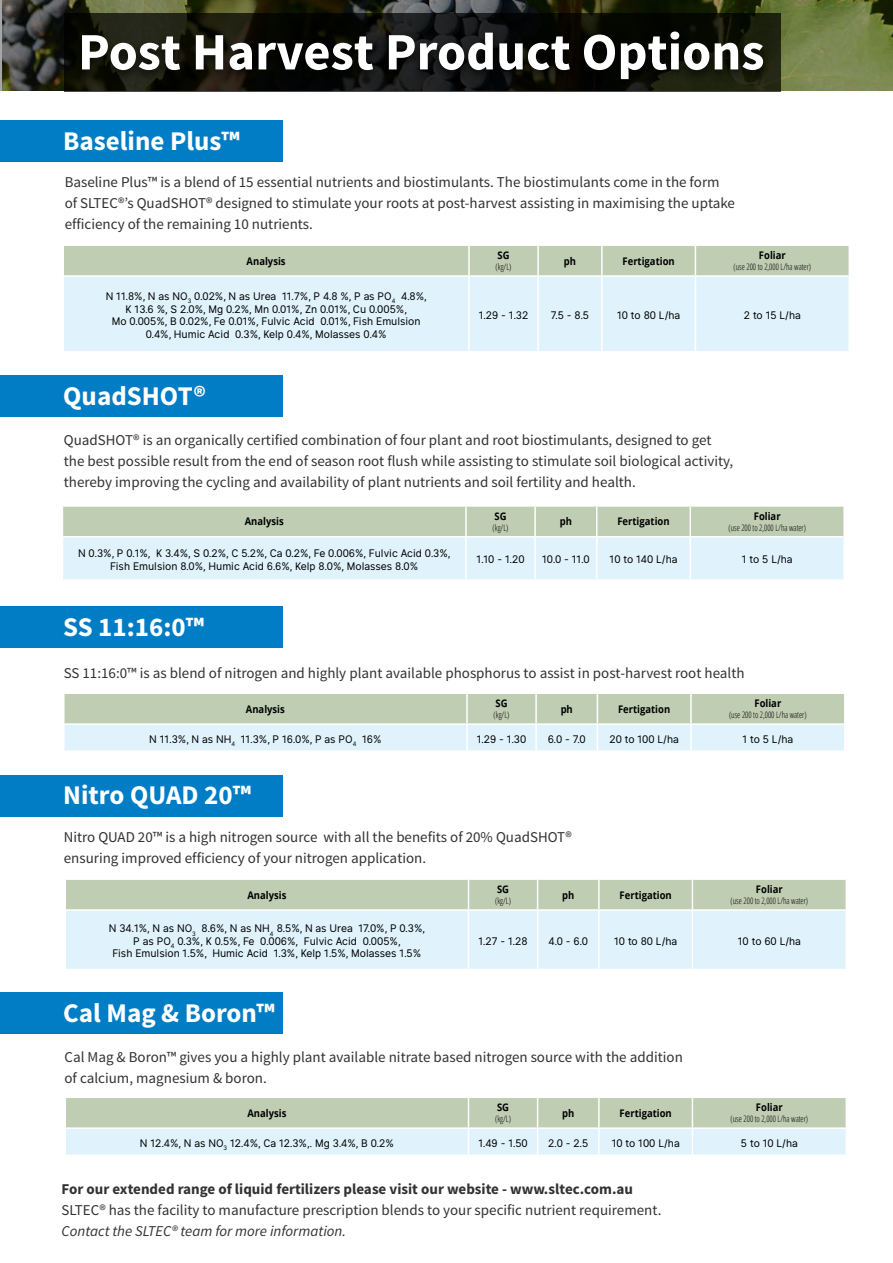
<style>
.page{position:relative;width:893px;height:1263px;background:#fff}
.page>*{position:absolute;margin:0;border:0;box-sizing:border-box;transform-origin:0 0}
.t1{font:700 52.5px "Source Sans Pro";color:#fff}
.t2{font:700 27px "Source Sans Pro";color:#fff}
.t3{font:15px/21px "Source Sans Pro";color:#333132}
.t4{font:700 15px "Source Sans Pro";color:#333132}
.t5{font:italic 15px "Source Sans Pro";color:#333132}
.t6{font:10.5px/12.6px "Interface";color:#000;text-align:center}
.t7{font:700 10.5px "Open Sans";color:#000;scale:.9 1}
.t8{font:300 condensed 9px "Open Sans";color:#000;scale:.9 1}
</style>
<div class="page">
<svg style="left:1px;top:0;width:892px;height:90px;background:#515836"></svg>
<svg style="left:64px;top:13px;width:716px;height:78px;background:#10120a"></svg>
<img style="left:0;top:0;width:1px;height:321px">
<div style="left:64px;top:277px;width:784px;height:74px;background:#e0f3fc"></div>
<div style="left:64px;top:245px;width:785px;height:31px;background:#bfcdb2"></div>
<hr style="left:469px;top:244px;width:69px;height:2px;background:#fff">
<hr style="left:468px;top:246px;width:2px;height:29px;background:#fff">
<hr style="left:538px;top:244px;width:64px;height:2px;background:#fff">
<hr style="left:537px;top:246px;width:2px;height:29px;background:#fff">
<hr style="left:695px;top:277px;width:1px;height:74px;background:#fff">
<hr style="left:63px;top:275px;width:406px;height:2px;background:#fff">
<hr style="left:469px;top:275px;width:69px;height:2px;background:#fff">
<hr style="left:468px;top:277px;width:2px;height:74px;background:#fff">
<hr style="left:538px;top:275px;width:64px;height:2px;background:#fff">
<hr style="left:537px;top:277px;width:2px;height:74px;background:#fff">
<hr style="left:601px;top:277px;width:2px;height:74px;background:#fff">
<svg style="left:63px;top:506px;width:781px;height:73px;background:#d3e3de"></svg>
<hr style="left:466px;top:505px;width:69px;height:2px;background:#fff">
<hr style="left:465px;top:507px;width:2px;height:29px;background:#fff">
<hr style="left:535px;top:505px;width:62px;height:2px;background:#fff">
<hr style="left:534px;top:507px;width:2px;height:29px;background:#fff">
<hr style="left:690px;top:537px;width:1px;height:42px;background:#fff">
<hr style="left:843px;top:537px;width:2px;height:42px;background:#fff">
<hr style="left:62px;top:536px;width:404px;height:1px;background:#fff">
<hr style="left:466px;top:536px;width:69px;height:1px;background:#fff">
<hr style="left:535px;top:536px;width:62px;height:1px;background:#fff">
<hr style="left:465px;top:537px;width:2px;height:42px;background:#fff">
<hr style="left:534px;top:537px;width:2px;height:42px;background:#fff">
<hr style="left:596px;top:537px;width:1px;height:42px;background:#fff">
<svg style="left:64px;top:693px;width:780px;height:58px;background:#d0dfd5"></svg>
<hr style="left:63px;top:723px;width:404px;height:2px;background:#fff">
<hr style="left:467px;top:723px;width:69px;height:2px;background:#fff">
<hr style="left:536px;top:723px;width:61px;height:2px;background:#fff">
<hr style="left:63px;top:750px;width:404px;height:2px;background:#fff">
<hr style="left:467px;top:750px;width:69px;height:2px;background:#fff">
<hr style="left:536px;top:750px;width:62px;height:2px;background:#fff">
<div style="left:66px;top:911px;width:780px;height:58px;background:#e0f3fc"></div>
<div style="left:66px;top:879px;width:780px;height:31px;background:#bfcdb2"></div>
<hr style="left:692px;top:911px;width:1px;height:58px;background:#fff">
<hr style="left:65px;top:909px;width:403px;height:2px;background:#fff">
<hr style="left:468px;top:909px;width:70px;height:2px;background:#fff">
<hr style="left:538px;top:909px;width:61px;height:2px;background:#fff">
<hr style="left:598px;top:911px;width:2px;height:58px;background:#fff">
<hr style="left:468px;top:911px;width:1px;height:58px;background:#fff">
<hr style="left:537px;top:911px;width:1px;height:58px;background:#fff">
<svg style="left:65px;top:1097px;width:781px;height:58px;background:#d1e0d7"></svg>
<hr style="left:598px;top:1129px;width:2px;height:25px;background:#fff">
<hr style="left:65px;top:1154px;width:403px;height:2px;background:#fff">
<hr style="left:468px;top:1154px;width:70px;height:2px;background:#fff">
<hr style="left:538px;top:1154px;width:62px;height:2px;background:#fff">
<div style="left:0;top:120px;width:283px;height:41px;background:#007dc5"></div>
<div style="left:0;top:375px;width:283px;height:41px;background:#007dc5"></div>
<div style="left:0;top:607px;width:283px;height:41px;background:#007dc5"></div>
<div style="left:0;top:775px;width:283px;height:41px;background:#007dc5"></div>
<div style="left:0;top:993px;width:283px;height:41px;background:#007dc5"></div>
<div style="left:73px;top:27px;width:698px;height:65px;background:#000;opacity:.75"></div>
<h1 class="t1" style="left:78px;top:18px;width:688px">Post Harvest Product Options</h1>
<h2 class="t2" style="left:63px;top:123px;width:178px">Baseline Plus™</h2>
<p class="t3" style="left:65px;top:172px;width:672px">Baseline Plus™ is a blend of 15 essential nutrients and biostimulants. The biostimulants come in the form of SLTEC®’s QuadSHOT® designed to stimulate your roots at post-harvest assisting in maximising the uptake efficiency of the remaining 10 nutrients.</p>
<p class="t7" style="left:247px;top:253px;width:45px">Analysis</p>
<p class="t7" style="left:759px;top:248px;width:31px">Foliar</p>
<p class="t8" style="left:733px;top:261px;width:88px">(use 200 to 2,000 L/ha water)</p>
<p class="t7" style="left:497px;top:248px;width:15px">SG</p>
<p class="t8" style="left:496px;top:261px;width:19px">(kg/L)</p>
<p class="t7" style="left:564px;top:253px;width:15px">ph</p>
<p class="t7" style="left:623px;top:253px;width:59px">Fertigation</p>
<p class="t6" style="left:106px;top:289px;width:322px">N 11.8%, N as NO<sub>3</sub> 0.02%, N as Urea 11.7%, P 4.8 %, P as PO<sub>4</sub> 4.8%, K 13.6 %, S 2.0%, Mg 0.2%, Mn 0.01%, Zn 0.01%, Cu 0.005%,<br>Mo 0.005%, B 0.02%, Fe 0.01%, Fulvic Acid 0.01%, Fish Emulsion 0.4%, Humic Acid 0.3%, Kelp 0.4%, Molasses 0.4%</p>
<h2 class="t2" style="left:63px;top:378px;width:144px">QuadSHOT®</h2>
<p class="t6" style="left:479px;top:308px;width:51px">1.29 - 1.32</p>
<p class="t6" style="left:551px;top:308px;width:40px">7.5 - 8.5</p>
<p class="t6" style="left:617px;top:308px;width:65px">10 to 80 L/ha</p>
<p class="t6" style="left:744px;top:308px;width:58px">2 to 15 L/ha</p>
<p class="t3" style="left:64px;top:430px;width:671px">QuadSHOT® is an organically certified combination of four plant and root biostimulants, designed to get the best possible result from the end of season root flush while assisting to stimulate soil biological activity, thereby improving the cycling and availability of plant nutrients and soil fertility and health.</p>
<p class="t7" style="left:245px;top:514px;width:45px">Analysis</p>
<p class="t7" style="left:494px;top:509px;width:15px">SG</p>
<p class="t8" style="left:493px;top:521px;width:19px">(kg/L)</p>
<p class="t7" style="left:560px;top:514px;width:15px">ph</p>
<p class="t7" style="left:617px;top:514px;width:59px">Fertigation</p>
<p class="t7" style="left:754px;top:509px;width:31px">Foliar</p>
<p class="t8" style="left:728px;top:521px;width:88px">(use 200 to 2,000 L/ha water)</p>
<p class="t6" style="left:78px;top:547px;width:374px">N 0.3%, P 0.1%, K 3.4%, S 0.2%, C 5.2%, Ca 0.2%, Fe 0.006%, Fulvic Acid 0.3%,<br>Fish Emulsion 8.0%, Humic Acid 6.6%, Kelp 8.0%, Molasses 8.0%</p>
<p class="t6" style="left:476px;top:553px;width:50px">1.10 - 1.20</p>
<p class="t6" style="left:542px;top:553px;width:49px">10.0 - 11.0</p>
<p class="t6" style="left:610px;top:553px;width:69px">10 to 140 L/ha</p>
<p class="t6" style="left:742px;top:553px;width:52px">1 to 5 L/ha</p>
<h2 class="t2" style="left:63px;top:610px;width:142px">SS 11:16:0™</h2>
<p class="t3" style="left:64px;top:663px;width:682px">SS 11:16:0™ is as blend of nitrogen and highly plant available phosphorus to assist in post-harvest root health</p>
<p class="t7" style="left:246px;top:701px;width:45px">Analysis</p>
<p class="t7" style="left:495px;top:696px;width:15px">SG</p>
<p class="t8" style="left:494px;top:709px;width:19px">(kg/L)</p>
<p class="t7" style="left:561px;top:701px;width:15px">ph</p>
<p class="t7" style="left:618px;top:701px;width:59px">Fertigation</p>
<p class="t7" style="left:754px;top:696px;width:31px">Foliar</p>
<p class="t8" style="left:729px;top:709px;width:88px">(use 200 to 2,000 L/ha water)</p>
<p class="t6" style="left:149px;top:732px;width:234px">N 11.3%, N as NH<sub>4</sub> 11.3%, P 16.0%, P as PO<sub>4</sub> 16%</p>
<p class="t6" style="left:477px;top:732px;width:51px">1.29 - 1.30</p>
<p class="t6" style="left:548px;top:732px;width:40px">6.0 - 7.0</p>
<p class="t6" style="left:610px;top:732px;width:71px">20 to 100 L/ha</p>
<p class="t6" style="left:743px;top:732px;width:52px">1 to 5 L/ha</p>
<h2 class="t2" style="left:63px;top:778px;width:189px">Nitro QUAD 20™</h2>
<p class="t3" style="left:64px;top:826px;width:510px">Nitro QUAD 20™ is a high nitrogen source with all the benefits of 20% QuadSHOT® ensuring improved efficiency of your nitrogen application.</p>
<p class="t7" style="left:247px;top:887px;width:45px">Analysis</p>
<p class="t7" style="left:497px;top:882px;width:15px">SG</p>
<p class="t8" style="left:495px;top:895px;width:19px">(kg/L)</p>
<p class="t7" style="left:562px;top:887px;width:15px">ph</p>
<p class="t7" style="left:620px;top:887px;width:59px">Fertigation</p>
<p class="t7" style="left:756px;top:882px;width:31px">Foliar</p>
<p class="t8" style="left:731px;top:895px;width:88px">(use 200 to 2,000 L/ha water)</p>
<p class="t6" style="left:109px;top:922px;width:317px">N 34.1%, N as NO<sub>3</sub> 8.6%, N as NH<sub>4</sub> 8.5%, N as Urea 17.0%, P 0.3%,<br>P as PO<sub>4</sub> 0.3%, K 0.5%, Fe 0.006%, Fulvic Acid 0.005%,<br>Fish Emulsion 1.5%, Humic Acid 1.3%, Kelp 1.5%, Molasses 1.5%</p>
<h2 class="t2" style="left:63px;top:996px;width:213px">Cal Mag &amp; Boron™</h2>
<p class="t6" style="left:478px;top:934px;width:51px">1.27 - 1.28</p>
<p class="t6" style="left:548px;top:934px;width:41px">4.0 - 6.0</p>
<p class="t6" style="left:614px;top:934px;width:65px">10 to 80 L/ha</p>
<p class="t6" style="left:738px;top:934px;width:65px">10 to 60 L/ha</p>
<p class="t3" style="left:65px;top:1046px;width:620px">Cal Mag &amp; Boron™ gives you a highly plant available nitrate based nitrogen source with the addition of calcium, magnesium &amp; boron.</p>
<p class="t7" style="left:247px;top:1105px;width:45px">Analysis</p>
<p class="t7" style="left:497px;top:1100px;width:15px">SG</p>
<p class="t8" style="left:495px;top:1113px;width:19px">(kg/L)</p>
<p class="t7" style="left:562px;top:1105px;width:15px">ph</p>
<p class="t7" style="left:620px;top:1105px;width:59px">Fertigation</p>
<p class="t7" style="left:756px;top:1100px;width:31px">Foliar</p>
<p class="t8" style="left:731px;top:1113px;width:88px">(use 200 to 2,000 L/ha water)</p>
<p class="t6" style="left:140px;top:1136px;width:255px">N 12.4%, N as NO<sub>3</sub> 12.4%, Ca 12.3%,. Mg 3.4%, B 0.2%</p>
<p class="t6" style="left:478px;top:1136px;width:51px">1.49 - 1.50</p>
<p class="t6" style="left:548px;top:1136px;width:41px">2.0 - 2.5</p>
<p class="t6" style="left:612px;top:1136px;width:69px">10 to 100 L/ha</p>
<p class="t6" style="left:741px;top:1136px;width:58px">5 to 10 L/ha</p>
<p class="t4" style="left:62px;top:1179px;width:573px">For our extended range of liquid fertilizers please visit our website - www.sltec.com.au</p>
<p class="t3" style="left:62px;top:1199px;width:601px">SLTEC® has the facility to manufacture prescription blends to your specific nutrient requirement.</p>
<p class="t5" style="left:62px;top:1221px;width:286px">Contact the SLTEC® team for more information.</p>
</div>
